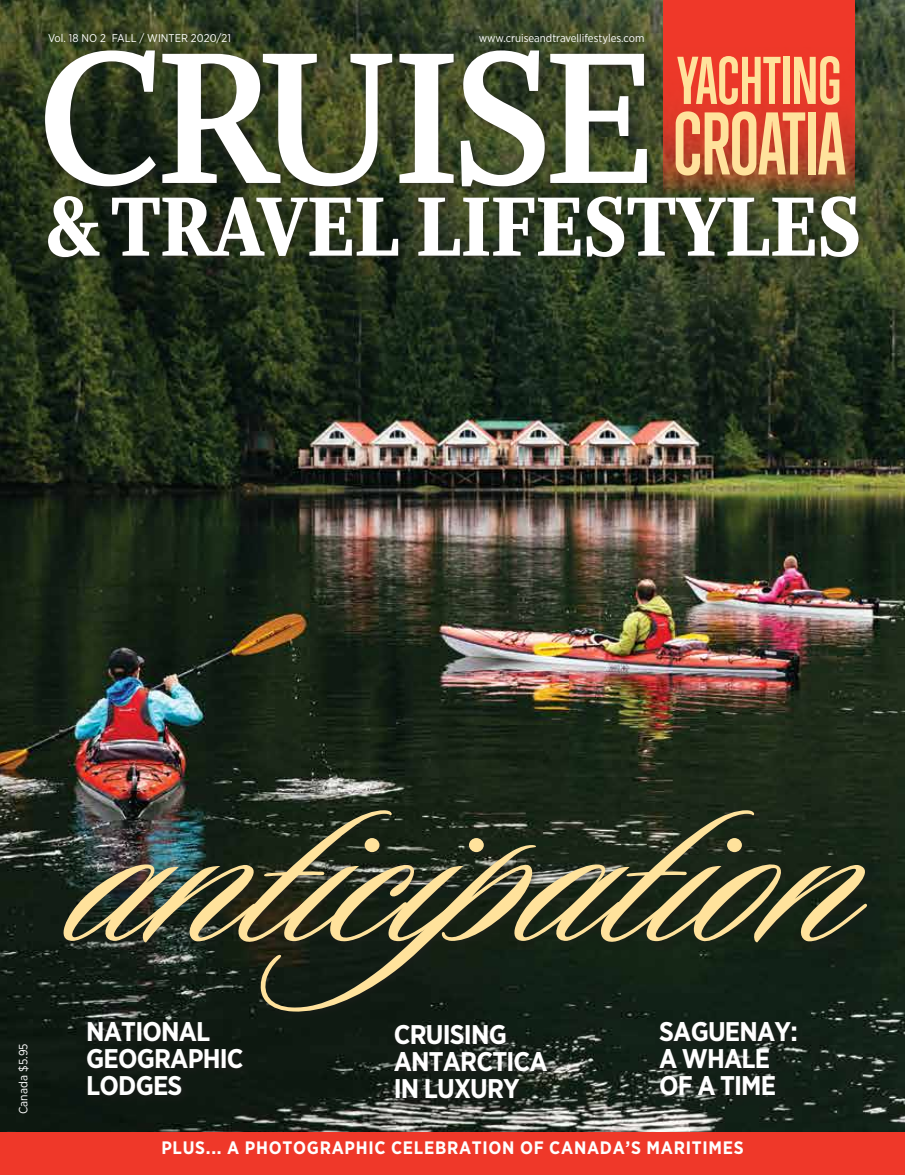
<style>
.page{position:relative;width:905px;height:1175px;background:#fff}
.page>*{position:absolute;margin:0;border:0;box-sizing:border-box;transform-origin:0 0}
.t1{font:252px "Sloop Script Two";color:#ffe29c;scale:1.05 1}
.t2{font:700 81px "Trump Gothic East";letter-spacing:-.01em;color:#ffe29c;scale:.95 1}
.t3{font:700 61.5px "Trump Gothic East";color:#ffe29c;scale:.96 1}
.t4{font:700 27px/27px "Gotham Narrow";letter-spacing:-.03em;color:#fff}
.t5{font:700 18px "Gotham Narrow";letter-spacing:.04em;color:#fff}
.t6{font:12px "Gotham Narrow";color:#fff}
.t7{font:11.25px "Gotham Narrow";color:#fff}
</style>
<div class="page">
<img style="left:0;top:0;width:904px;height:1132px">
<svg style="left:663px;top:0;width:192px;height:191px;background:#d43c29"></svg>
<div style="left:40px;top:45px;width:615px;height:149px;background:#231f20;opacity:.55"></div>
<svg style="left:45px;top:50px;width:602px;height:136px"></svg>
<div style="left:43px;top:191px;width:823px;height:74px;background:#231f20;opacity:.55"></div>
<svg style="left:48px;top:196px;width:810px;height:61px"></svg>
<div style="left:0;top:1132px;width:904px;height:42px;background:#ef3829"></div>
<div style="left:82px;top:1017px;width:171px;height:89px;background:#121a14"></div>
<div style="left:655px;top:1016px;width:151px;height:90px;background:#231f20;opacity:.75"></div>
<div style="left:389px;top:1019px;width:168px;height:90px;background:#231f20;opacity:.75"></div>
<div style="left:57px;top:804px;width:819px;height:217px;background:#231f20;opacity:.55"></div>
<p class="t7" style="left:48px;top:31px;width:184px">Vol. 18 NO 2 FALL / WINTER 2020/21</p>
<p class="t7" style="left:479px;top:31px;width:167px">www.cruiseandtravellifestyles.com</p>
<h3 class="t3" style="left:677px;top:43px;width:172px">YACHTING</h3>
<h2 class="t2" style="left:673px;top:94px;width:183px">CROATIA</h2>
<p class="t6" style="left:16px;top:1113px;width:72px;rotate:-90deg">Canada $5.95</p>
<h1 class="t1" style="left:77px;top:737px;width:747px">anticipation</h1>
<p class="t4" style="left:86px;top:1017px;width:159px">NATIONAL<br>GEOGRAPHIC<br>LODGES</p>
<p class="t4" style="left:659px;top:1017px;width:140px">SAGUENAY:<br>A WHALE<br>OF A TIME</p>
<p class="t4" style="left:394px;top:1021px;width:155px">CRUISING<br>ANTARCTICA<br>IN LUXURY</p>
<p class="t5" style="left:161px;top:1136px;width:583px">PLUS... A PHOTOGRAPHIC CELEBRATION OF CANADA’S MARITIMES</p>
</div>
